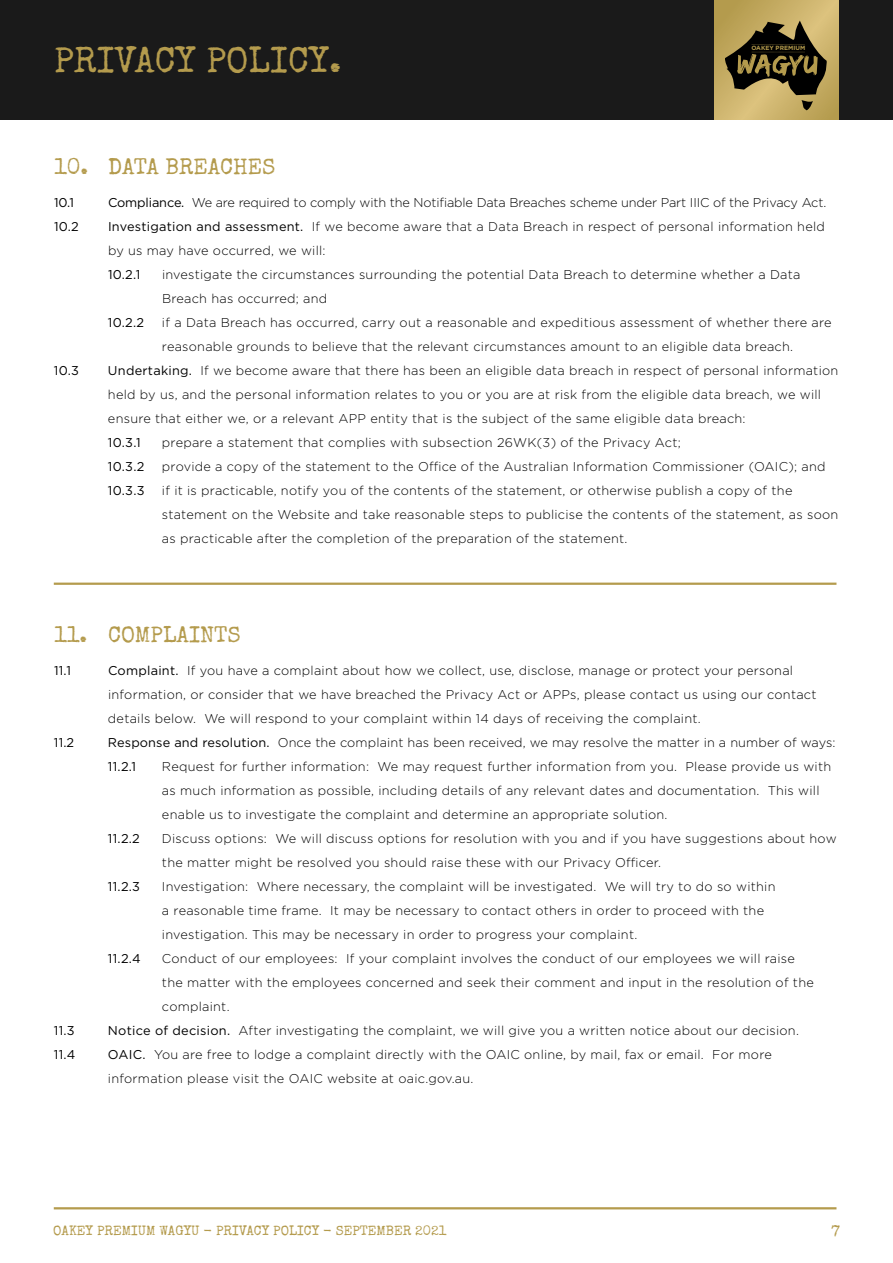
<style>
.page{position:relative;width:893px;height:1263px;background:#fff}
.page>*{position:absolute;margin:0;border:0;box-sizing:border-box;transform-origin:0 0}
.t1{font:36px "Special Elite";color:#b49b4d}
.t2{font:22.5px "Special Elite";color:#b49b4d}
.t3{font:15px "Special Elite";color:#b49b4d}
.t4{font:13.5px "Special Elite";color:#b49b4d}
.t5{font:300 12.75px/24px "Gotham";letter-spacing:.02em;color:#000}
.t6{font:300 12.75px "Gotham";letter-spacing:-.01em;color:#000}
.t7{font:12.75px "Gotham";letter-spacing:.02em;color:#000}
.t8{font:700 6px "Gotham";color:#b49b4d}
.s1{font-weight:400}
</style>
<div class="page">
<div style="left:0;top:0;width:893px;height:119px;background:#1a1a1a"></div>
<svg style="left:715px;top:0;width:124px;height:119px;background:#c5ac63"></svg>
<svg style="left:724px;top:21px;width:104px;height:89px;background:#74653b"></svg>
<hr style="left:54px;top:1207px;width:782px;height:2px;background:#b49b4d">
<hr style="left:54px;top:583px;width:782px;height:2px;background:#b49b4d">
<h1 class="t1" style="left:54px;top:38px;width:289px">PRIVACY POLICY.</h1>
<p class="t8" style="left:751px;top:44px;width:55px">OAKEY PREMIUM</p>
<h2 class="t2" style="left:54px;top:153px;width:223px">10. DATA BREACHES</h2>
<p class="t7" style="left:54px;top:195px;width:22px">10.1</p>
<p class="t6" style="left:108px;top:195px;width:720px"><span class="s1">Compliance.</span> We are required to comply with the Notifiable Data Breaches scheme under Part IIIC of the Privacy Act.</p>
<p class="t7" style="left:54px;top:219px;width:26px">10.2</p>
<p class="t5" style="left:108px;top:214px;width:718px"><span class="s1">Investigation and assessment.</span> If we become aware that a Data Breach in respect of personal information held by us may have occurred, we will:</p>
<p class="t7" style="left:108px;top:267px;width:34px">10.2.1</p>
<p class="t5" style="left:162px;top:262px;width:640px">investigate the circumstances surrounding the potential Data Breach to determine whether a Data<br>Breach has occurred; and</p>
<p class="t7" style="left:108px;top:315px;width:38px">10.2.2</p>
<p class="t5" style="left:162px;top:310px;width:671px">if a Data Breach has occurred, carry out a reasonable and expeditious assessment of whether there are reasonable grounds to believe that the relevant circumstances amount to an eligible data breach.</p>
<p class="t7" style="left:54px;top:363px;width:27px">10.3</p>
<p class="t5" style="left:108px;top:358px;width:732px"><span class="s1">Undertaking.</span> If we become aware that there has been an eligible data breach in respect of personal information held by us, and the personal information relates to you or you are at risk from the eligible data breach, we will ensure that either we, or a relevant APP entity that is the subject of the same eligible data breach:</p>
<p class="t7" style="left:108px;top:435px;width:34px">10.3.1</p>
<p class="t5" style="left:162px;top:430px;width:520px">prepare a statement that complies with subsection 26WK(3) of the Privacy Act;</p>
<p class="t7" style="left:108px;top:459px;width:38px">10.3.2</p>
<p class="t5" style="left:162px;top:454px;width:665px">provide a copy of the statement to the Office of the Australian Information Commissioner (OAIC); and</p>
<p class="t7" style="left:108px;top:483px;width:38px">10.3.3</p>
<p class="t5" style="left:162px;top:478px;width:678px">if it is practicable, notify you of the contents of the statement, or otherwise publish a copy of the statement on the Website and take reasonable steps to publicise the contents of the statement, as soon as practicable after the completion of the preparation of the statement.</p>
<h2 class="t2" style="left:54px;top:620px;width:188px">11. COMPLAINTS</h2>
<p class="t7" style="left:54px;top:662px;width:18px">11.1</p>
<p class="t5" style="left:108px;top:658px;width:710px"><span class="s1">Complaint.</span> If you have a complaint about how we collect, use, disclose, manage or protect your personal information, or consider that we have breached the Privacy Act or APPs, please contact us using our contact details below. We will respond to your complaint within 14 days of receiving the complaint.</p>
<p class="t7" style="left:54px;top:734px;width:22px">11.2</p>
<p class="t5" style="left:108px;top:730px;width:729px"><span class="s1">Response and resolution.</span> Once the complaint has been received, we may resolve the matter in a number of ways:<br><span class="s1">11.2.1</span></p>
<p class="t5" style="left:162px;top:754px;width:671px">Request for further information: We may request further information from you. Please provide us with as much information as possible, including details of any relevant dates and documentation. This will enable us to investigate the complaint and determine an appropriate solution.</p>
<p class="t7" style="left:108px;top:830px;width:33px">11.2.2</p>
<p class="t5" style="left:162px;top:826px;width:676px">Discuss options: We will discuss options for resolution with you and if you have suggestions about how the matter might be resolved you should raise these with our Privacy Officer.</p>
<p class="t7" style="left:108px;top:878px;width:34px">11.2.3</p>
<p class="t5" style="left:162px;top:874px;width:615px">Investigation: Where necessary, the complaint will be investigated. We will try to do so within a reasonable time frame. It may be necessary to contact others in order to proceed with the investigation. This may be necessary in order to progress your complaint.</p>
<p class="t7" style="left:108px;top:950px;width:34px">11.2.4</p>
<p class="t5" style="left:162px;top:946px;width:653px">Conduct of our employees: If your complaint involves the conduct of our employees we will raise the matter with the employees concerned and seek their comment and input in the resolution of the complaint.</p>
<p class="t7" style="left:54px;top:1022px;width:22px">11.3</p>
<p class="t5" style="left:108px;top:1018px;width:692px"><span class="s1">Notice of decision.</span> After investigating the complaint, we will give you a written notice about our decision.</p>
<p class="t7" style="left:54px;top:1046px;width:23px">11.4</p>
<p class="t5" style="left:108px;top:1042px;width:665px"><span class="s1">OAIC.</span> You are free to lodge a complaint directly with the OAIC online, by mail, fax or email. For more information please visit the OAIC website at oaic.gov.au.</p>
<p class="t4" style="left:53px;top:1222px;width:395px">OAKEY PREMIUM WAGYU - PRIVACY POLICY - SEPTEMBER 2021</p>
<p class="t3" style="left:831px;top:1221px;width:10px">7</p>
</div>
